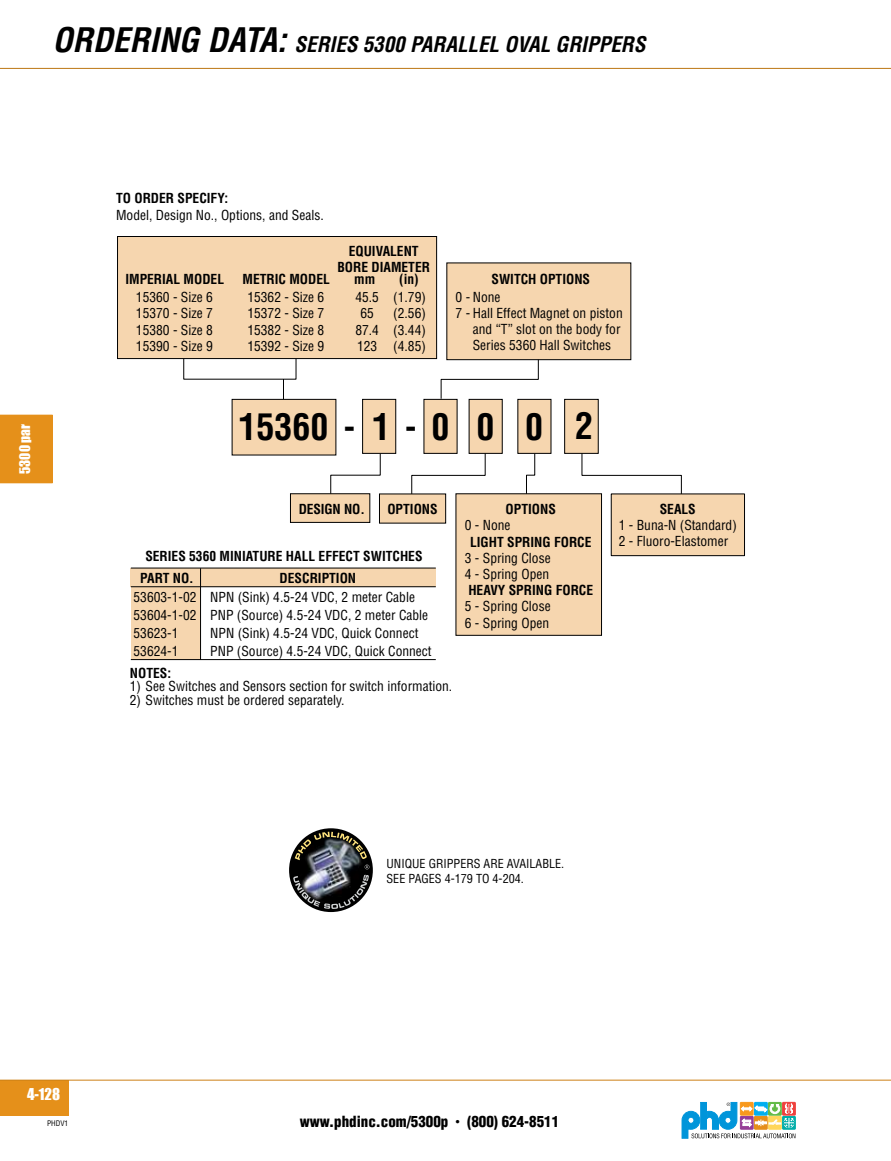
<style>
.page{position:relative;width:891px;height:1161px;background:#fff}
.page>*{position:absolute;margin:0;border:0;box-sizing:border-box;transform-origin:0 0}
.t1{font:700 condensed 36px "Helvetica";color:#000}
.t2{font:italic 700 condensed 21px "Helvetica";color:#000}
.t3{font:900 condensed 15px "Helvetica";color:#000}
.t4{font:15px "Impact";color:#fff}
.t5{font:condensed 13.5px/16.2px "Helvetica";color:#000}
.t6{font:700 condensed 13.5px/22.4px "Helvetica";color:#000}
.t7{font:13.5px "Impact";color:#fff}
.t8{font:condensed 12.15px/14.5px "Helvetica";color:#000}
.t9{font:condensed 7.5px "Helvetica";color:#000}
.s1{font-size:33px}
.s2{font-size:9px}
</style>
<div class="page">
<hr style="left:0;top:68px;width:891px;height:1px;background:#bc7612">
<div style="left:0;top:415px;width:52px;height:68px;background:#e5901a"></div>
<div style="left:0;top:1080px;width:68px;height:35px;background:#e5901a"></div>
<hr style="left:0;top:1080px;width:891px;height:1px;background:#cd8116">
<svg style="left:682px;top:1102px;width:113px;height:36px"></svg>
<svg style="left:183px;top:357px;width:499px;height:138px"></svg>
<div style="left:611px;top:494px;width:134px;height:62px;background:#f6d6af;border:1px solid #000"></div>
<div style="left:117px;top:236px;width:320px;height:123px;background:#f6d6af;border:1px solid #000"></div>
<div style="left:131px;top:568px;width:69px;height:92px;background:#f6d6af"></div>
<div style="left:290px;top:493px;width:80px;height:30px;background:#f6d6af;border:1px solid #000"></div>
<div style="left:232px;top:399px;width:104px;height:56px;background:#f6d6af;border:1px solid #000"></div>
<div style="left:362px;top:399px;width:34px;height:55px;background:#f6d6af;border:1px solid #000"></div>
<div style="left:424px;top:399px;width:33px;height:55px;background:#f6d6af;border:1px solid #000"></div>
<div style="left:469px;top:399px;width:34px;height:55px;background:#f6d6af;border:1px solid #000"></div>
<div style="left:517px;top:399px;width:34px;height:55px;background:#f6d6af;border:1px solid #000"></div>
<div style="left:564px;top:399px;width:35px;height:55px;background:#f6d6af;border:1px solid #000"></div>
<div style="left:456px;top:493px;width:146px;height:143px;background:#f6d6af;border:1px solid #000"></div>
<div style="left:446px;top:263px;width:185px;height:97px;background:#f6d6af;border:1px solid #000"></div>
<div style="left:379px;top:494px;width:67px;height:29px;background:#f6d6af;border:1px solid #000"></div>
<div style="left:131px;top:568px;width:305px;height:19px;background:#f6d6af"></div>
<hr style="left:131px;top:568px;width:305px;height:1px;background:#000">
<hr style="left:131px;top:659px;width:305px;height:1px;background:#000">
<hr style="left:131px;top:586px;width:305px;height:1px;background:#000">
<hr style="left:200px;top:568px;width:1px;height:92px;background:#000">
<div style="left:289px;top:828px;width:84px;height:84px;background:#000;border-radius:50%"></div>
<img style="left:293px;top:831px;width:75px;height:44px">
<svg style="left:293px;top:875px;width:76px;height:34px"></svg>
<svg style="left:295px;top:832px;width:74px;height:37px"></svg>
<h2 class="t2" style="left:52px;top:31px;width:405px"><span class="s1">ORDERING DATA :</span> SERIES 5300 PA RALLEL</h2>
<h2 class="t2" style="left:504px;top:31px;width:88px">OVAL GRIPPE</h2>
<h2 class="t2" style="left:621px;top:31px;width:26px">RS</h2>
<p class="t7" style="left:14px;top:474px;width:51px;rotate:-90deg">5300 par</p>
<p class="t6" style="left:116px;top:187px;width:114px">TO ORDER SPECIFY:</p>
<p class="t5" style="left:116px;top:206px;width:209px">Model, Design No., Options, and Seals.</p>
<p class="t6" style="left:125px;top:268px;width:100px">IMPERIAL MODEL</p>
<p class="t6" style="left:243px;top:268px;width:89px">METRIC MODEL</p>
<p class="t5" style="left:136px;top:289px;width:78px;text-align:justify">15360 - Size 6<br>15370 - Size 7<br>15380 - Size 8<br>15390 - Size 9</p>
<p class="t5" style="left:247px;top:289px;width:78px;text-align:justify">15362 - Size 6<br>15372 - Size 7<br>15382 - Size 8<br>15392 - Size 9</p>
<p class="t6" style="left:337px;top:242px;width:94px;line-height:16.2px;text-align:center">EQUIVALENT<br>BORE DIAMETER</p>
<p class="t6" style="left:399px;top:268px;width:21px">(in)</p>
<p class="t6" style="left:354px;top:268px;width:23px">mm</p>
<p class="t5" style="left:355px;top:289px;width:25px;text-align:center">45.5<br>65<br>87.4<br>123</p>
<p class="t5" style="left:393px;top:289px;width:34px;text-align:justify">(1.79) (2.56) (3.44) (4.85)</p>
<p class="t6" style="left:492px;top:268px;width:100px">SWITCH OPTIONS</p>
<p class="t5" style="left:456px;top:289px;width:46px">0 - None</p>
<p class="t5" style="left:456px;top:305px;width:169px">7 - Hall Effect Magnet on piston</p>
<p class="t5" style="left:473px;top:321px;width:149px">and “T” slot on the body for</p>
<p class="t5" style="left:473px;top:337px;width:140px">Series 5360 Hall Switches</p>
<h1 class="t1" style="left:343px;top:405px;width:251px">- -0002</h1>
<h1 class="t1" style="left:238px;top:405px;width:153px">15360 1</h1>
<p class="t6" style="left:299px;top:497px;width:68px">DESIGN NO.</p>
<p class="t6" style="left:387px;top:498px;width:52px">OPTIONS</p>
<p class="t6" style="left:140px;top:545px;width:284px;text-indent:5px">SERIES 5360 MINIATURE HALL EFFECT SWITCHES<br>PART NO.</p>
<p class="t6" style="left:280px;top:567px;width:78px">DESCRIPTION</p>
<p class="t5" style="left:210px;top:588px;width:223px;line-height:18px">NPN (Sink) 4.5-24 VDC, 2 meter Cable PNP (Source) 4.5-24 VDC, 2 meter Cable NPN (Sink) 4.5-24 VDC, Quick Connect PNP (Source) 4.5-24 VDC, Quick Connect</p>
<p class="t5" style="left:134px;top:588px;width:64px;line-height:18px">53603-1-02<br>53604-1-02<br>53623-1<br>53624-1</p>
<p class="t6" style="left:130px;top:662px;width:43px">NOTES:</p>
<p class="t5" style="left:130px;top:678px;width:324px">1) See Switches and Sensors section for switch information.</p>
<p class="t5" style="left:130px;top:691px;width:216px">2) Switches must be ordered separately.</p>
<p class="t6" style="left:506px;top:497px;width:52px">OPTIONS</p>
<p class="t5" style="left:465px;top:517px;width:47px">0 - None</p>
<p class="t6" style="left:470px;top:530px;width:123px">LIGHT SPRING FORCE</p>
<p class="t5" style="left:465px;top:550px;width:87px">3 - Spring Close<br>4 - Spring Open</p>
<p class="t6" style="left:468px;top:579px;width:126px">HEAVY SPRING FORCE</p>
<p class="t5" style="left:465px;top:598px;width:87px">5 - Spring Close<br>6 - Spring Open</p>
<p class="t6" style="left:660px;top:498px;width:38px">SEALS</p>
<p class="t5" style="left:619px;top:517px;width:120px">1 - Buna-N (Standard)<br>2 - Fluoro-Elastomer</p>
<p class="t8" style="left:387px;top:856px;width:179px">UNIQUE GRIPPERS ARE AVAILABLE.<br>SEE PAGES 4-179 TO 4-204.</p>
<p class="t4" style="left:27px;top:1083px;width:35px">4-128</p>
<p class="t9" style="left:47px;top:1118px;width:23px">PHDV1</p>
<p class="t3" style="left:467px;top:1113px;width:94px">(800) 624-8511</p>
<p class="t3" style="left:300px;top:1113px;width:161px">www.phdinc.com/5300p <span class="s2">•</span></p>
</div>
